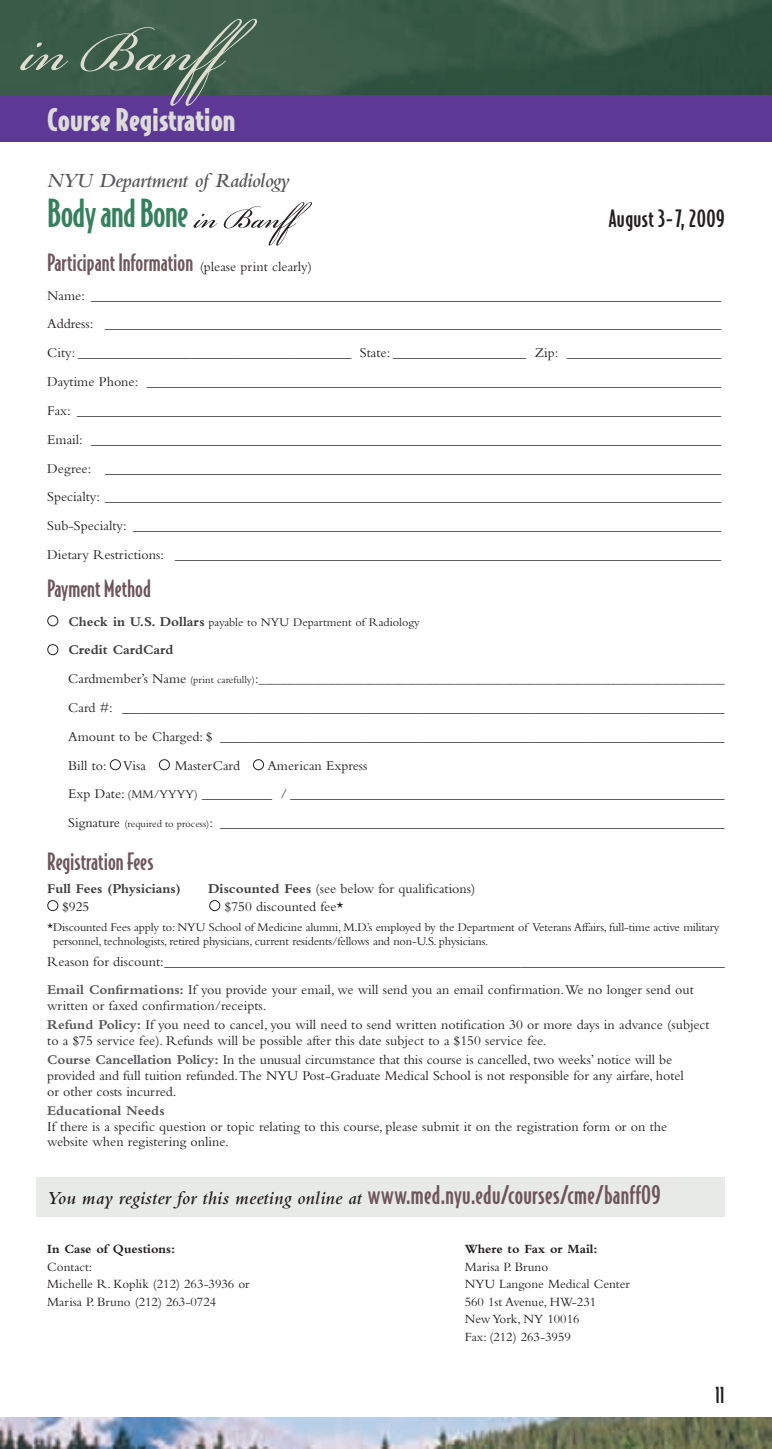
<style>
.page{position:relative;width:772px;height:1449px;background:#fff}
.page>*{position:absolute;margin:0;border:0;box-sizing:border-box;transform-origin:0 0}
.t1{font:500 36.75px "Bodega Sans";letter-spacing:-.02em;color:#36805e}
.t2{font:900 29.75px "Bodega Sans";color:#dcdcd8}
.t3{font:500 22.75px "Bodega Sans";color:#6d555c}
.t4{font:500 22.75px "Bodega Sans";letter-spacing:.02em;color:#231f20}
.t5{font:italic 600 21px "Bembo";letter-spacing:-.025em;color:#57585a}
.t6{font:500 21px "Bodega Sans";color:#231f20}
.t7{font:italic 600 19.25px "Bembo";letter-spacing:.015em;color:#231f20}
.t8{font:14px/28.9px "Bembo";color:#231f20}
.t9{font:700 14px "Bembo";letter-spacing:-.005em;color:#3e3e3f}
.t10{font:700 14px "Bembo";color:#57585a}
.t11{font:13.12px/17.5px "Bembo";color:#231f20}
.t12{font:700 13.12px "Bembo";color:#231f20}
.t13{font:12.25px/14px "Bembo";letter-spacing:-.015em;color:#231f20}
.s1{font-family:"Bembo";font-weight:400;font-size:14px;color:#231f20}
.s2{color:#fff}
.s3{font-weight:700;font-size:14px;color:#3e3e3f}
.s4{font-size:14px}
.s5{font-size:10.5px}
.s6{font-size:12.25px}
.s7{font-weight:700;color:#3e3e3f}
.s8{font-weight:700;color:#57585a}
.s9{font-family:"Bodega Sans";font-weight:500;font-style:normal;font-size:24.5px;color:#6d555c}
</style>
<div class="page">
<div style="left:0;top:0;width:772px;height:142px;background:#5d3896"></div>
<img style="left:0;top:0;width:772px;height:94px">
<img style="left:0;top:1418px;width:772px;height:31px">
<svg style="left:20px;top:43px;width:48px;height:27px"></svg>
<svg style="left:81px;top:19px;width:176px;height:87px"></svg>
<svg style="left:193px;top:214px;width:25px;height:14px"></svg>
<svg style="left:224px;top:202px;width:88px;height:44px"></svg>
<div style="left:36px;top:1177px;width:688px;height:40px;background:#e8eae7"></div>
<h2 class="t2" style="left:47px;top:103px;width:190px">Course Registration</h2>
<h3 class="t5" style="left:47px;top:174px;width:244px">NYU Department of Radiology</h3>
<h1 class="t1" style="left:47px;top:193px;width:142px">BodyandBone</h1>
<h3 class="t4" style="left:609px;top:206px;width:117px">August 3-7, 2009</h3>
<h3 class="t3" style="left:47px;top:250px;width:266px">Participant Information <span class="s1">(please print clearly)</span></h3>
<p class="t8" style="left:47px;top:282px;width:675px;text-align:justify">Name: __________________________________________________________________________________________ Address: ________________________________________________________________________________________ City: _______________________________________ State: ___________________ Zip: ______________________ Daytime Phone: __________________________________________________________________________________ Fax: ____________________________________________________________________________________________ Email: __________________________________________________________________________________________ Degree: ________________________________________________________________________________________ Specialty: ________________________________________________________________________________________ Sub-Specialty: ____________________________________________________________________________________ Dietary Restrictions: ______________________________________________________________________________</p>
<h3 class="t3" style="left:47px;top:576px;width:105px">Payment Method</h3>
<p class="t13" style="left:47px;top:616px;width:374px"><span class="s2">●</span> <span class="s3">Check in U.S. Dollars</span> payable to NYU Department of Radiology</p>
<p class="t9" style="left:47px;top:645px;width:128px"><span class="s2">●</span> Credit CardCard</p>
<p class="t13" style="left:68px;top:674px;width:658px"><span class="s4">Cardmember’s Name</span> <span class="s5">(print carefully)</span><span class="s4">:</span>____________________________________________________________________________</p>
<p class="t8" style="left:68px;top:695px;width:658px">Card #: ______________________________________________________________________________________ Amount to be Charged: $ ________________________________________________________________________ Bill to: <span class="s2">●</span>Visa <span class="s2">●</span> MasterCard <span class="s2">●</span> American Express<br>Exp Date: <span class="s6">(MM/YYYY)</span> __________ / ______________________________________________________________ Signature <span class="s5">(required to process)</span>: ________________________________________________________________________</p>
<h3 class="t3" style="left:47px;top:849px;width:108px">RegistrationFees</h3>
<p class="t9" style="left:47px;top:884px;width:135px">Full Fees (Physicians)</p>
<p class="t8" style="left:208px;top:876px;width:269px"><span class="s7">Discounted Fees</span> (see below for qualifications)</p>
<p class="t8" style="left:47px;top:893px;width:44px"><span class="s2">●</span> $925</p>
<p class="t8" style="left:209px;top:893px;width:136px"><span class="s2">●</span> $750 discounted fee*</p>
<p class="t13" style="left:53px;top:921px;width:668px;text-indent:-6px">*Discounted Fees apply to: NYU School of Medicine alumni, M.D.’s employed by the Department of Veterans Affairs, full-time active military personnel, technologists, retired physicians, current residents/fellows and non-U.S. physicians.</p>
<p class="t8" style="left:47px;top:949px;width:679px">Reason for discount:________________________________________________________________________________</p>
<p class="t8" style="left:47px;top:983px;width:648px;line-height:15.8px"><span class="s8">Email Confirmations:</span> If you provide your email, we will send you an email confirmation.We no longer send out written or faxed confirmation/receipts.</p>
<p class="t8" style="left:47px;top:1018px;width:664px;line-height:15.8px"><span class="s8">Refund Policy:</span> If you need to cancel, you will need to send written notification 30 or more days in advance (subject to a $75 service fee). Refunds will be possible after this date subject to a $150 service fee.</p>
<p class="t8" style="left:47px;top:1053px;width:638px;line-height:15.8px"><span class="s8">Course Cancellation Policy:</span> In the unusual circumstance that this course is cancelled, two weeks’ notice will be provided and full tuition refunded.The NYU Post-Graduate Medical School is not responsible for any airfare, hotel or other costs incurred.</p>
<p class="t10" style="left:47px;top:1106px;width:119px">Educational Needs</p>
<p class="t8" style="left:47px;top:1120px;width:621px;line-height:15.8px">If there is a specific question or topic relating to this course, please submit it on the registration form or on the website when registering online.</p>
<h3 class="t7" style="left:47px;top:1191px;width:615px">You may register for this meeting online at <span class="s9">www.med.nyu.edu/courses/cme/banff09</span></h3>
<p class="t12" style="left:47px;top:1244px;width:129px">In Case of Questions:</p>
<p class="t11" style="left:47px;top:1259px;width:204px">Contact:<br>Michelle R. Koplik (212) 263-3936 or<br>Marisa P. Bruno (212) 263-0724</p>
<p class="t12" style="left:465px;top:1244px;width:134px">Where to Fax or Mail:</p>
<p class="t11" style="left:465px;top:1259px;width:167px">Marisa P. Bruno<br>NYU Langone Medical Center<br>560 1st Avenue, HW-231<br>NewYork, NY 10016<br>Fax: (212) 263-3959</p>
<h3 class="t6" style="left:715px;top:1383px;width:11px">11</h3>
</div>
